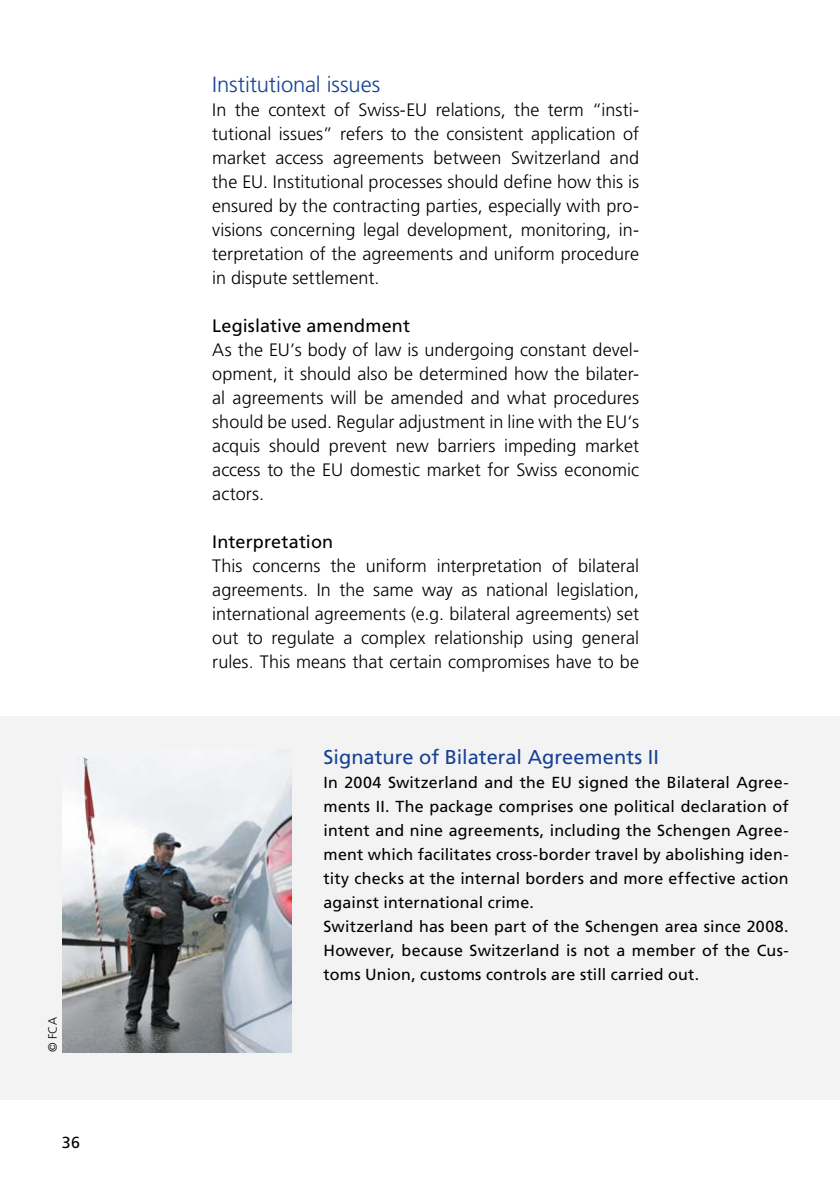
<style>
.page{position:relative;width:840px;height:1191px;background:#fff}
.page>*{position:absolute;margin:0;border:0;box-sizing:border-box;transform-origin:0 0}
._3_Titel_Glossar{font:300 22px "Frutiger LT Pro";letter-spacing:-.005em;color:#164194}
._5_1_Kasten_Titel{font:20px "Frutiger LT Pro";color:#164194}
._4_Fliesstext{font:300 18px/24px "Frutiger LT Pro";letter-spacing:.005em;color:#000;text-align:justify}
._3_Untertitel_Glossa{font:18px "Frutiger LT Pro";letter-spacing:.005em;color:#000}
._5_2_Kasten_Text{font:16px/24px "Frutiger LT Pro";letter-spacing:.01em;color:#000;text-align:justify}
._7_Copyright{font:300 12px "Frutiger LT Pro";color:#000}
</style>
<div class="page">
<div style="left:0;top:716px;width:839px;height:384px;background:#f3f3f3"></div>
<img style="left:62px;top:757px;width:229px;height:295px">
<p class="_7_Copyright" style="left:46px;top:1052px;width:36px;rotate:-90deg">© FCA</p>
<p class="_5_2_Kasten_Text" style="left:62px;top:1131px;width:20px">36</p>
<p class="_3_Titel_Glossar" style="left:212px;top:72px;width:169px">Institutional issues</p>
<p class="_4_Fliesstext" style="left:212px;top:98px;width:428px">In the context of Swiss-EU relations, the term “insti&shy;tutional issues” refers to the consistent application of market access agreements between Switzerland and the EU. Institutional processes should define how this is ensured by the contracting parties, especially with pro&shy;visions concerning legal development, monitoring, in&shy;terpretation of the agreements and uniform procedure in dispute settlement.</p>
<p class="_3_Untertitel_Glossa" style="left:212px;top:315px;width:199px">Legislative amendment</p>
<p class="_4_Fliesstext" style="left:212px;top:338px;width:428px">As the EU’s body of law is undergoing constant devel&shy;opment, it should also be determined how the bilater&shy;al agreements will be amended and what procedures should be used. Regular adjustment in line with the EU‘s acquis should prevent new barriers impeding market access to the EU domestic market for Swiss economic actors.</p>
<p class="_3_Untertitel_Glossa" style="left:212px;top:531px;width:122px">Interpretation</p>
<p class="_4_Fliesstext" style="left:212px;top:554px;width:428px">This concerns the uniform interpretation of bilateral agreements. In the same way as national legislation, international agreements (e.g. bilateral agreements) set out to regulate a complex relationship using general rules. This means that certain compromises have to be</p>
<p class="_5_1_Kasten_Titel" style="left:323px;top:745px;width:337px">Signature of Bilateral Agreements II</p>
<p class="_5_2_Kasten_Text" style="left:323px;top:771px;width:466px">In 2004 Switzerland and the EU signed the Bilateral Agree&shy;ments II. The package comprises one political declaration of intent and nine agreements, including the Schengen Agree&shy;ment which facilitates cross-border travel by abolishing iden&shy;tity checks at the internal borders and more effective action against international crime.</p>
<p class="_5_2_Kasten_Text" style="left:323px;top:915px;width:466px">Switzerland has been part of the Schengen area since 2008.<br>However, because Switzerland is not a member of the Cus&shy;toms Union, customs controls are still carried out.</p>
</div>
